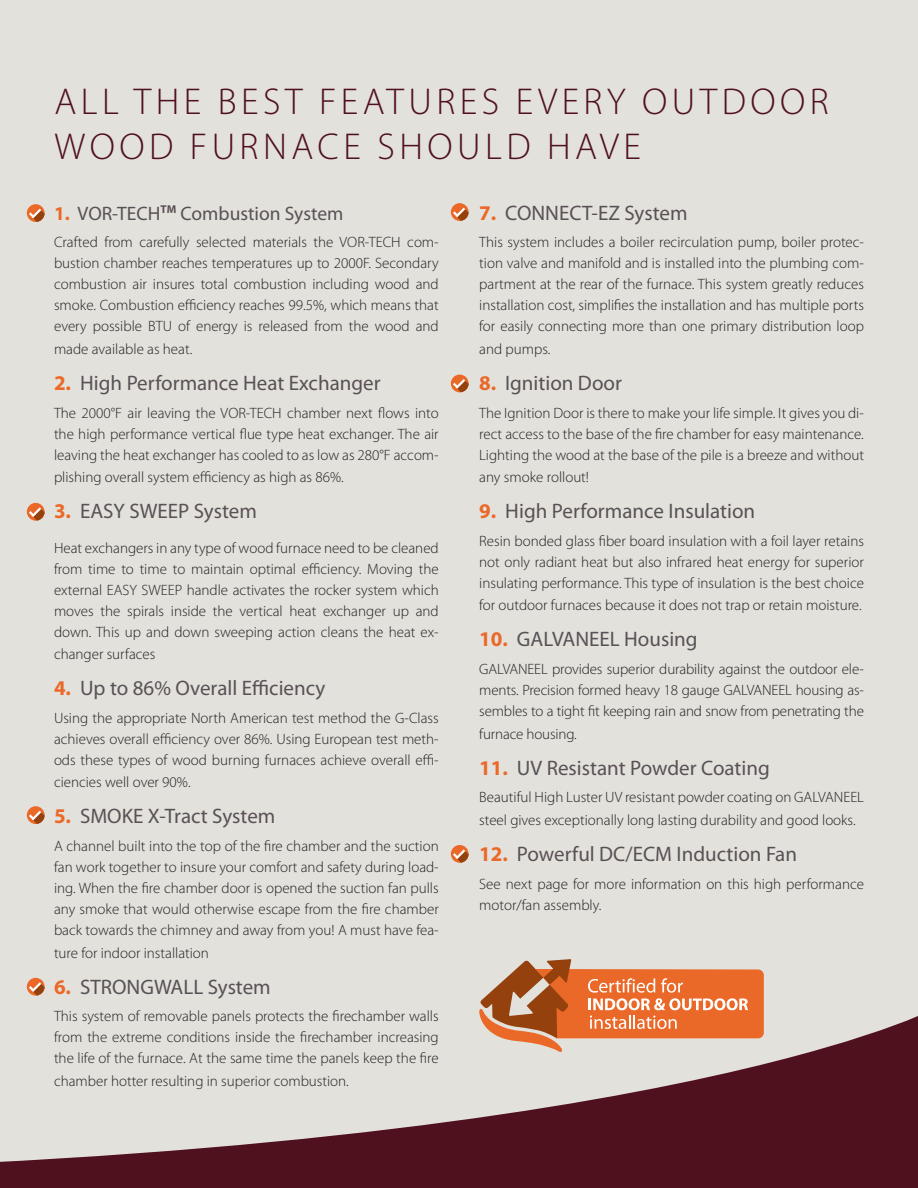
<style>
.page{position:relative;width:918px;height:1188px;background:#e3e1dc}
.page>*{position:absolute;margin:0;border:0;box-sizing:border-box;transform-origin:0 0}
.t1{font:300 37.5px/45px "Myriad Pro";letter-spacing:.12em;color:#50111f}
.t2{font:21px "Myriad Pro";color:#595156}
.t3{font:19.5px "Myriad Pro";color:#595156}
.t4{font:300 15px/21px "Myriad Pro";color:#231f20;text-align:justify}
.s1{font-weight:700;color:#eb6928}
</style>
<div class="page">
<svg style="left:0;top:1016px;width:918px;height:172px"></svg>
<div style="left:27px;top:204px;width:18px;height:18px;background:#eb6928;border-radius:50%"></div>
<svg style="left:29px;top:209px;width:16px;height:13px"></svg>
<div style="left:451px;top:203px;width:18px;height:18px;background:#eb6928;border-radius:50%"></div>
<svg style="left:453px;top:208px;width:16px;height:13px"></svg>
<div style="left:451px;top:375px;width:18px;height:17px;background:#eb6928;border-radius:50%"></div>
<svg style="left:453px;top:379px;width:16px;height:13px"></svg>
<div style="left:27px;top:503px;width:18px;height:18px;background:#eb6928;border-radius:50%"></div>
<svg style="left:29px;top:507px;width:16px;height:14px"></svg>
<svg style="left:27px;top:806px;width:18px;height:18px"></svg>
<svg style="left:29px;top:811px;width:16px;height:13px"></svg>
<div style="left:451px;top:845px;width:18px;height:18px;background:#eb6928;border-radius:50%"></div>
<svg style="left:453px;top:849px;width:16px;height:14px"></svg>
<div style="left:27px;top:978px;width:18px;height:18px;background:#eb6928;border-radius:50%"></div>
<svg style="left:29px;top:982px;width:16px;height:14px"></svg>
<svg style="left:479px;top:959px;width:285px;height:93px"></svg>
<p class="t1" style="left:54px;top:78px;width:776px">ALL THE BEST FEATURES EVERY OUTDOOR<br>WOOD FURNACE SHOULD HAVE</p>
<p class="t3" style="left:54px;top:201px;width:291px"><span class="s1">1.</span> VOR-TECH<sup>TM</sup> Combustion System</p>
<p class="t4" style="left:54px;top:232px;width:386px">Crafted from carefully selected materials the VOR-TECH com&shy;bustion chamber reaches temperatures up to 2000F. Secondary combustion air insures total combustion including wood and smoke. Combustion efficiency reaches 99.5%, which means that every possible BTU of energy is released from the wood and</p>
<p class="t4" style="left:54px;top:338px;width:140px">made available as heat.</p>
<p class="t2" style="left:54px;top:370px;width:328px"><span class="s1">2.</span> High Performance Heat Exchanger</p>
<p class="t4" style="left:54px;top:402px;width:386px">The 2000°F air leaving the VOR-TECH chamber next flows into the high performance vertical flue type heat exchanger. The air leaving the heat exchanger has cooled to as low as 280°F accom-</p>
<p class="t4" style="left:54px;top:466px;width:291px">plishing overall system efficiency as high as 86%.</p>
<p class="t2" style="left:54px;top:498px;width:204px"><span class="s1">3.</span> EASY SWEEP System</p>
<p class="t4" style="left:54px;top:537px;width:386px">Heat exchangers in any type of wood furnace need to be cleaned from time to time to maintain optimal efficiency. Moving the external EASY SWEEP handle activates the rocker system which moves the spirals inside the vertical heat exchanger up and down. This up and down sweeping action cleans the heat ex-</p>
<p class="t4" style="left:54px;top:643px;width:103px">changer surfaces</p>
<p class="t2" style="left:54px;top:675px;width:273px"><span class="s1">4.</span> Up to 86% Overall Efficiency</p>
<p class="t4" style="left:54px;top:707px;width:386px">Using the appropriate North American test method the G-Class achieves overall efficiency over 86%. Using European test meth&shy;ods these types of wood burning furnaces achieve overall effi-</p>
<p class="t4" style="left:54px;top:772px;width:138px">ciencies well over 90%.</p>
<p class="t2" style="left:54px;top:803px;width:223px"><span class="s1">5.</span> SMOKE X-Tract System</p>
<p class="t4" style="left:54px;top:835px;width:386px">A channel built into the top of the fire chamber and the suction fan work together to insure your comfort and safety during load&shy;ing. When the fire chamber door is opened the suction fan pulls any smoke that would otherwise escape from the fire chamber back towards the chimney and away from you! A must have fea-</p>
<p class="t4" style="left:54px;top:942px;width:156px">ture for indoor installation</p>
<p class="t2" style="left:54px;top:974px;width:218px"><span class="s1">6.</span> STRONGWALL System</p>
<p class="t4" style="left:54px;top:1006px;width:386px">This system of removable panels protects the firechamber walls from the extreme conditions inside the firechamber increasing the life of the furnace. At the same time the panels keep the fire</p>
<p class="t4" style="left:54px;top:1070px;width:296px">chamber hotter resulting in superior combustion.</p>
<p class="t2" style="left:479px;top:200px;width:210px"><span class="s1">7.</span> CONNECT-EZ System</p>
<p class="t4" style="left:479px;top:232px;width:386px">This system includes a boiler recirculation pump, boiler protec&shy;tion valve and manifold and is installed into the plumbing com&shy;partment at the rear of the furnace. This system greatly reduces installation cost, simplifies the installation and has multiple ports for easily connecting more than one primary distribution loop</p>
<p class="t4" style="left:479px;top:338px;width:73px">and pumps.</p>
<p class="t2" style="left:479px;top:370px;width:144px"><span class="s1">8.</span> Ignition Door</p>
<p class="t4" style="left:479px;top:402px;width:386px">The Ignition Door is there to make your life simple. It gives you di&shy;rect access to the base of the fire chamber for easy maintenance.<br>Lighting the wood at the base of the pile is a breeze and without</p>
<p class="t4" style="left:479px;top:466px;width:111px">any smoke rollout!</p>
<p class="t2" style="left:479px;top:498px;width:278px"><span class="s1">9.</span> High Performance Insulation</p>
<p class="t4" style="left:479px;top:530px;width:386px">Resin bonded glass fiber board insulation with a foil layer retains not only radiant heat but also infrared heat energy for superior insulating performance. This type of insulation is the best choice</p>
<p class="t4" style="left:479px;top:595px;width:384px">for outdoor furnaces because it does not trap or retain moisture.</p>
<p class="t2" style="left:479px;top:626px;width:220px"><span class="s1">10.</span> GALVANEEL Housing</p>
<p class="t4" style="left:479px;top:658px;width:386px">GALVANEEL provides superior durability against the outdoor ele&shy;ments. Precision formed heavy 18 gauge GALVANEEL housing as&shy;sembles to a tight fit keeping rain and snow from penetrating the</p>
<p class="t4" style="left:479px;top:723px;width:99px">furnace housing.</p>
<p class="t2" style="left:479px;top:755px;width:292px"><span class="s1">11.</span> UV Resistant Powder Coating</p>
<p class="t4" style="left:479px;top:786px;width:386px;line-height:22.5px">Beautiful High Luster UV resistant powder coating on GALVANEEL steel gives exceptionally long lasting durability and good looks.</p>
<p class="t2" style="left:479px;top:841px;width:319px"><span class="s1">12.</span> Powerful DC/ECM Induction Fan</p>
<p class="t4" style="left:479px;top:873px;width:386px">See next page for more information on this high performance motor/fan assembly.</p>
</div>
